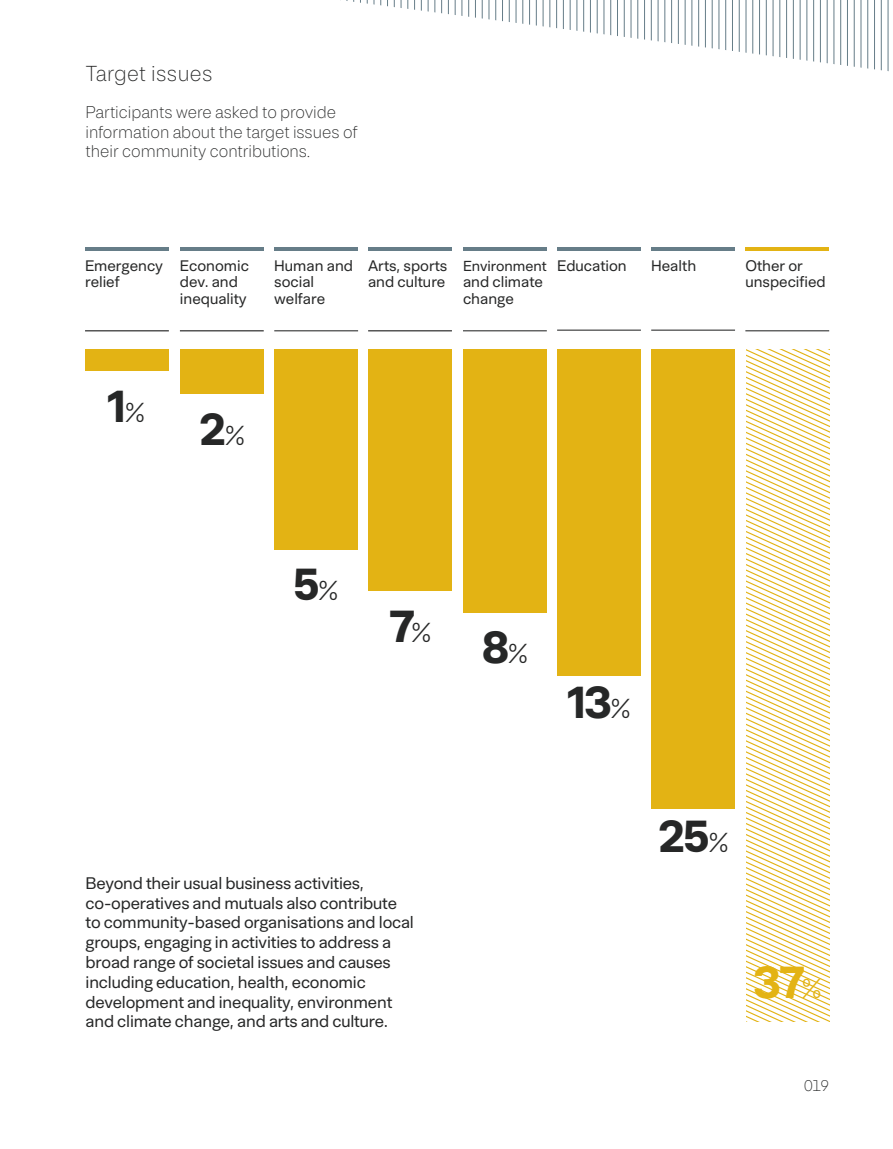
<style>
.page{position:relative;width:893px;height:1149px;background:#fff}
.page>*{position:absolute;margin:0;border:0;box-sizing:border-box;transform-origin:0 0}
.Abacaxi_Bold_90_80__Opt_-40{font:700 45px "Abacaxi Devanagari";color:#262727}
.Abacaxi_Bold_90_80__Opt_-40-2{font:700 45px "Abacaxi Devanagari";color:#e3b314}
.t1{font:300 21px "Axalp Grotesk";letter-spacing:.015em;color:#262727}
.Abacaxi_Semibold_Medium_18p{font:16.5px/19.8px "Abacaxi Devanagari";letter-spacing:-.01em;color:#262727}
.t2{font:300 16.5px/19.8px "Axalp Grotesk";color:#262727}
.t3{font:15px/16px "Abacaxi Devanagari";color:#262727}
.t4{font:300 15px "Axalp Grotesk";color:#262727}
.t5{font:14.25px "Abacaxi Devanagari";color:#262727}
.s1{font-weight:300;font-size:27px}
</style>
<div class="page">
<svg style="left:746px;top:349px;width:83px;height:671px"></svg>
<div style="left:652px;top:349px;width:83px;height:459px;background:#e3b314"></div>
<div style="left:557px;top:349px;width:84px;height:326px;background:#e3b314"></div>
<div style="left:463px;top:349px;width:83px;height:263px;background:#e3b314"></div>
<div style="left:369px;top:349px;width:83px;height:241px;background:#e3b314"></div>
<div style="left:274px;top:349px;width:84px;height:200px;background:#e3b314"></div>
<div style="left:180px;top:349px;width:83px;height:45px;background:#e3b314"></div>
<div style="left:85px;top:349px;width:84px;height:21px;background:#e3b314"></div>
<hr style="left:85px;top:247px;width:84px;height:4px;background:#667d88">
<hr style="left:180px;top:247px;width:84px;height:4px;background:#667d88">
<hr style="left:274px;top:247px;width:84px;height:4px;background:#667d88">
<hr style="left:368px;top:247px;width:84px;height:4px;background:#667d88">
<hr style="left:463px;top:247px;width:84px;height:4px;background:#667d88">
<hr style="left:557px;top:247px;width:84px;height:4px;background:#667d88">
<hr style="left:651px;top:247px;width:84px;height:4px;background:#667d88">
<hr style="left:745px;top:247px;width:84px;height:4px;background:#e3b314">
<hr style="left:85px;top:330px;width:84px;height:1px;background:#262727">
<hr style="left:180px;top:330px;width:84px;height:1px;background:#262727">
<hr style="left:274px;top:330px;width:84px;height:1px;background:#262727">
<hr style="left:368px;top:330px;width:84px;height:1px;background:#262727">
<hr style="left:463px;top:330px;width:84px;height:1px;background:#262727">
<hr style="left:557px;top:329px;width:84px;height:1px;background:#262727">
<hr style="left:651px;top:329px;width:84px;height:1px;background:#262727">
<hr style="left:745px;top:330px;width:84px;height:1px;background:#262727">
<svg style="left:340px;top:0;width:549px;height:72px"></svg>
<p class="t1" style="left:86px;top:61px;width:129px">Target issues</p>
<p class="t2" style="left:86px;top:102px;width:274px">Participants were asked to provide information about the target issues of their community contributions.</p>
<p class="t3" style="left:85px;top:258px;width:80px">Emergency</p>
<p class="t3" style="left:85px;top:274px;width:36px">relief</p>
<p class="t3" style="left:180px;top:258px;width:71px">Economic dev. and inequality</p>
<p class="t3" style="left:274px;top:258px;width:80px">Human and social welfare</p>
<p class="t3" style="left:368px;top:258px;width:81px">Arts, sports and culture</p>
<p class="t5" style="left:463px;top:258px;width:85px">Environment</p>
<p class="t3" style="left:463px;top:274px;width:81px">and climate change</p>
<p class="t3" style="left:557px;top:258px;width:71px">Education</p>
<p class="t3" style="left:651px;top:258px;width:47px">Health</p>
<p class="t3" style="left:745px;top:258px;width:82px">Other or unspecified</p>
<p class="Abacaxi_Bold_90_80__Opt_-40" style="left:106px;top:380px;width:41px">1<span class="s1">%</span></p>
<p class="Abacaxi_Bold_90_80__Opt_-40" style="left:198px;top:403px;width:49px">2<span class="s1">%</span></p>
<p class="Abacaxi_Bold_90_80__Opt_-40" style="left:293px;top:558px;width:48px">5<span class="s1">%</span></p>
<p class="Abacaxi_Bold_90_80__Opt_-40" style="left:389px;top:600px;width:45px">7<span class="s1">%</span></p>
<p class="Abacaxi_Semibold_Medium_18p" style="left:86px;top:872px;width:330px">Beyond their usual business activities, co-operatives and mutuals also contribute to community-based organisations and local groups, engaging in activities to address a broad range of societal issues and causes including education, health, economic development and inequality, environment and climate change, and arts and culture.</p>
<p class="Abacaxi_Bold_90_80__Opt_-40" style="left:482px;top:621px;width:48px">8<span class="s1">%</span></p>
<p class="Abacaxi_Bold_90_80__Opt_-40" style="left:566px;top:676px;width:67px">13<span class="s1">%</span></p>
<p class="Abacaxi_Bold_90_80__Opt_-40" style="left:657px;top:809px;width:73px">25<span class="s1">%</span></p>
<p class="Abacaxi_Bold_90_80__Opt_-40-2" style="left:754px;top:956px;width:70px">37<span class="s1">%</span></p>
<p class="t4" style="left:804px;top:1076px;width:27px">019</p>
</div>
